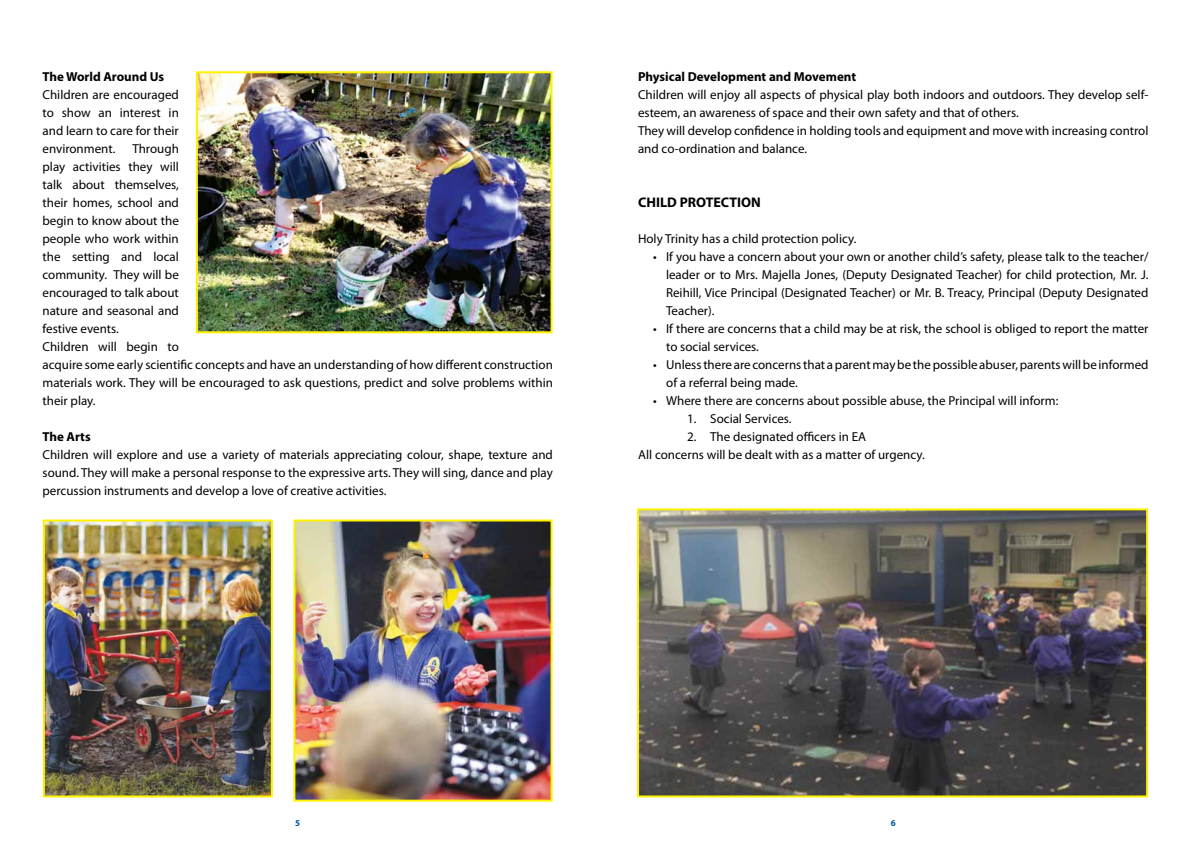
<style>
.page{position:relative;width:1191px;height:842px;background:#fff}
.page>*{position:absolute;margin:0;border:0;box-sizing:border-box;transform-origin:0 0}
.t1{font:700 14px "Myriad Pro";color:#000}
.t2{font:13px/18px "Myriad Pro";color:#000}
.t3{font:700 13px "Myriad Pro";color:#000}
.t4{font:700 9px "Myriad Pro";color:#0054a4}
</style>
<div class="page">
<img style="left:199px;top:74px;width:350px;height:256px">
<div style="left:196px;top:71px;width:356px;height:262px;border:2px solid #fff200"></div>
<img style="left:296px;top:522px;width:253px;height:277px">
<div style="left:293px;top:519px;width:259px;height:283px;border:2px solid #fff200"></div>
<img style="left:46px;top:522px;width:224px;height:272px">
<div style="left:43px;top:519px;width:230px;height:278px;border:2px solid #fff200"></div>
<img style="left:640px;top:511px;width:505px;height:283px">
<div style="left:637px;top:508px;width:511px;height:289px;border:2px solid #fff200"></div>
<p class="t3" style="left:43px;top:68px;width:123px">The World Around Us</p>
<p class="t2" style="left:43px;top:85px;width:138px;text-align:justify">Children are encouraged to show an interest in and learn to care for their environment.</p>
<p class="t2" style="left:43px;top:139px;width:512px;text-indent:90px">Through<br>play activities they will<br>talk about themselves,<br>their homes, school and<br>begin to know about the<br>people who work within<br>the setting and local<br>community. They will be<br>encouraged to talk about<br>nature and seasonal and<br>festive events.<br>Children will begin to<br>acquire some early scientific concepts and have an understanding of how different construction materials work. They will be encouraged to ask questions, predict and solve problems within their play.</p>
<p class="t3" style="left:43px;top:428px;width:50px">The Arts</p>
<p class="t2" style="left:43px;top:445px;width:512px;text-align:justify">Children will explore and use a variety of materials appreciating colour, shape, texture and sound. They will make a personal response to the expressive arts. They will sing, dance and play percussion instruments and develop a love of creative activities.</p>
<p class="t3" style="left:638px;top:68px;width:220px">Physical Development and Movement</p>
<p class="t2" style="left:638px;top:85px;width:512px">Children will enjoy all aspects of physical play both indoors and outdoors. They develop self&shy;esteem, an awareness of space and their own safety and that of others.<br>They will develop confidence in holding tools and equipment and move with increasing control and co-ordination and balance.</p>
<p class="t1" style="left:638px;top:193px;width:124px">CHILD PROTECTION</p>
<p class="t2" style="left:638px;top:229px;width:220px">Holy Trinity has a child protection policy.</p>
<p class="t2" style="left:666px;top:247px;width:484px;text-align:justify;text-indent:-13px">• If you have a concern about your own or another child’s safety, please talk to the teacher/ leader or to Mrs. Majella Jones, (Deputy Designated Teacher) for child protection, Mr. J.<br>Reihill, Vice Principal (Designated Teacher) or Mr. B. Treacy, Principal (Deputy Designated Teacher).</p>
<p class="t2" style="left:666px;top:319px;width:484px;text-indent:-13px">• If there are concerns that a child may be at risk, the school is obliged to report the matter to social services.</p>
<p class="t2" style="left:666px;top:355px;width:484px;text-indent:-13px">• Unlessthere are concernsthat aparentmaybe thepossible abuser,parentswillbe informed of a referral being made.</p>
<p class="t2" style="left:653px;top:391px;width:407px">• Where there are concerns about possible abuse, the Principal will inform:</p>
<p class="t2" style="left:687px;top:409px;width:106px">1. Social Services.</p>
<p class="t2" style="left:638px;top:427px;width:288px;text-indent:49px">2. The designated officers in EA<br>All concerns will be dealt with as a matter of urgency.</p>
<p class="t4" style="left:295px;top:817px;width:6px">5</p>
<p class="t4" style="left:890px;top:817px;width:6px">6</p>
</div>
